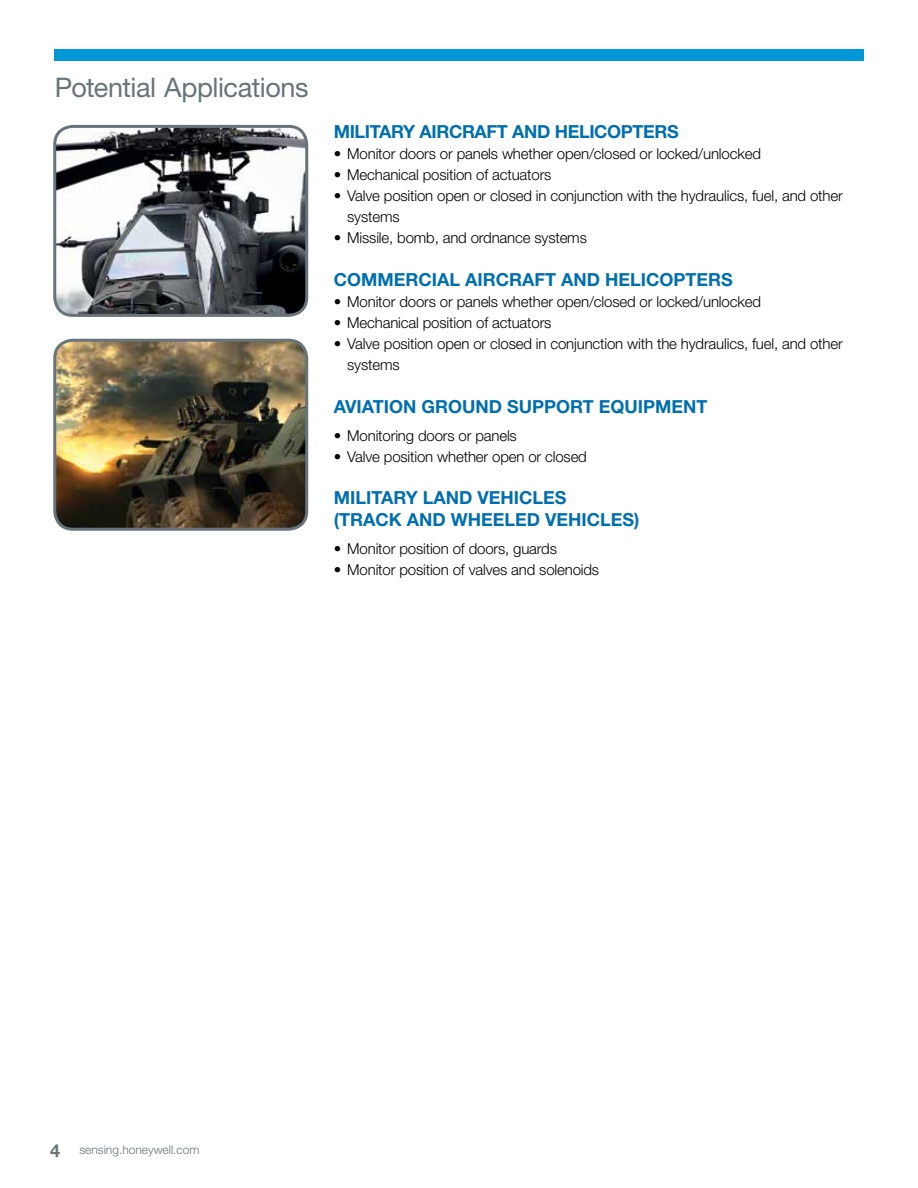
<style>
.page{position:relative;width:918px;height:1188px;background:#fff}
.page>*{position:absolute;margin:0;border:0;box-sizing:border-box;transform-origin:0 0}
.t1{font:27px "Helvetica Neue LT Std";letter-spacing:-.015em;color:#68737a}
.t2{font:700 18px/21.6px "Helvetica Neue LT Std";color:#006faf}
.t3{font:700 18px "Helvetica Neue LT Std";letter-spacing:-.02em;color:#006faf}
.t4{font:300 15px/21px "Helvetica Neue LT Std";letter-spacing:-.01em;color:#000}
.t5{font:300 12px "Helvetica Neue LT Std";color:#68737a}
.s1{font-weight:700;font-size:18px}
</style>
<div class="page">
<img style="left:57px;top:126px;width:250px;height:187px">
<div style="left:53px;top:125px;width:255px;height:192px;border:3px solid #68737a;border-radius:18px"></div>
<img style="left:57px;top:340px;width:250px;height:187px">
<div style="left:53px;top:339px;width:255px;height:192px;border:3px solid #68737a;border-radius:18px"></div>
<div style="left:54px;top:49px;width:810px;height:12px;background:#0097d7"></div>
<h1 class="t1" style="left:55px;top:71px;width:255px">Potential Applications</h1>
<p class="t3" style="left:334px;top:120px;width:347px">MILITARY AIRCRAFT AND HELICOPTERS</p>
<p class="t4" style="left:334px;top:143px;width:429px">• Monitor doors or panels whether open/closed or locked/unlocked</p>
<p class="t4" style="left:334px;top:164px;width:219px">• Mechanical position of actuators</p>
<p class="t4" style="left:347px;top:185px;width:497px;text-indent:-14px">• Valve position open or closed in conjunction with the hydraulics, fuel, and other systems</p>
<p class="t4" style="left:334px;top:227px;width:255px">• Missile, bomb, and ordnance systems</p>
<p class="t2" style="left:334px;top:268px;width:400px">COMMERCIAL AIRCRAFT AND HELICOPTERS</p>
<p class="t4" style="left:334px;top:291px;width:429px">• Monitor doors or panels whether open/closed or locked/unlocked</p>
<p class="t4" style="left:334px;top:312px;width:219px">• Mechanical position of actuators</p>
<p class="t4" style="left:347px;top:333px;width:497px;text-indent:-14px">• Valve position open or closed in conjunction with the hydraulics, fuel, and other systems</p>
<p class="t2" style="left:334px;top:396px;width:375px">AVIATION GROUND SUPPORT EQUIPMENT</p>
<p class="t4" style="left:334px;top:425px;width:185px">• Monitoring doors or panels</p>
<p class="t4" style="left:334px;top:446px;width:255px">• Valve position whether open or closed</p>
<p class="t2" style="left:334px;top:487px;width:307px">MILITARY LAND VEHICLES<br>(TRACK AND WHEELED VEHICLES)</p>
<p class="t4" style="left:334px;top:538px;width:225px">• Monitor position of doors, guards</p>
<p class="t4" style="left:334px;top:559px;width:267px">• Monitor position of valves and solenoids</p>
<p class="t5" style="left:50px;top:1143px;width:151px"><span class="s1">4</span> sensing.honeywell.com</p>
</div>
